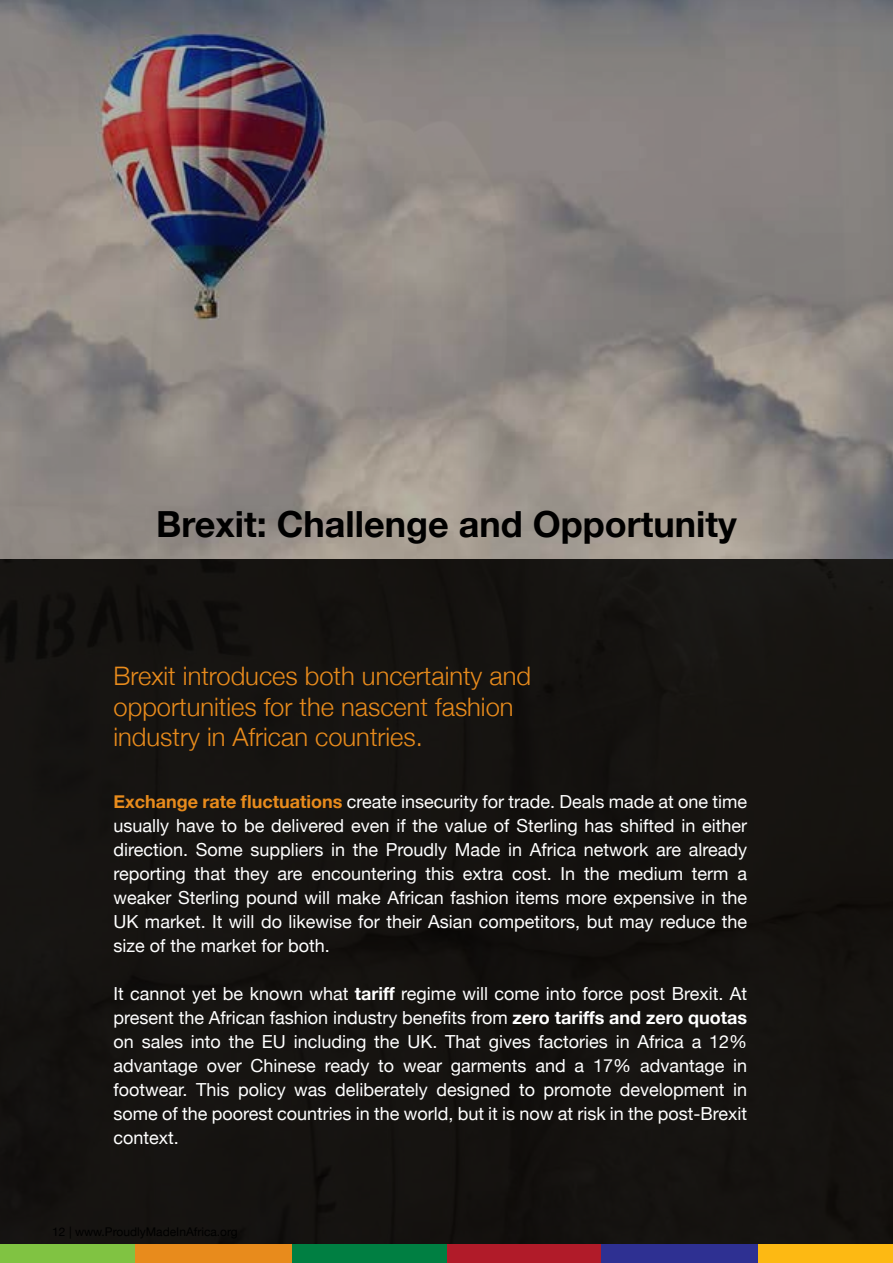
<style>
.page{position:relative;width:893px;height:1263px;background:#161311}
.page>*{position:absolute;margin:0;border:0;box-sizing:border-box;transform-origin:0 0}
.t1{font:700 36px "Helvetica Neue";color:#000}
.t2{font:300 25.5px/30.6px "Helvetica Neue";color:#e88b1c}
.t3{font:18px/24px "Helvetica Neue";color:#fff;text-align:justify}
.s1{font-weight:700;color:#e88b1c}
.s2{font-weight:700}
</style>
<div class="page">
<img style="left:0;top:0;width:893px;height:558px">
<div style="left:0;top:1244px;width:135px;height:19px;background:#80c342"></div>
<div style="left:135px;top:1244px;width:157px;height:19px;background:#e88b1c"></div>
<div style="left:292px;top:1244px;width:157px;height:19px;background:#007f42"></div>
<div style="left:446px;top:1244px;width:157px;height:19px;background:#b11b29"></div>
<div style="left:601px;top:1244px;width:157px;height:19px;background:#2e3092"></div>
<div style="left:758px;top:1244px;width:135px;height:19px;background:#fdb913"></div>
<h1 class="t1" style="left:156px;top:502px;width:582px">Brexit: Challenge and Opportunity</h1>
<h2 class="t2" style="left:114px;top:660px;width:419px">Brexit introduces both uncertainty and opportunities for the nascent fashion industry in African countries.</h2>
<p class="t3" style="left:114px;top:790px;width:635px"><span class="s1">Exchange rate fluctuations</span> create insecurity for trade. Deals made at one time usually have to be delivered even if the value of Sterling has shifted in either direction. Some suppliers in the Proudly Made in Africa network are already reporting that they are encountering this extra cost. In the medium term a weaker Sterling pound will make African fashion items more expensive in the UK market. It will do likewise for their Asian competitors, but may reduce the size of the market for both.</p>
<p class="t3" style="left:114px;top:982px;width:635px">It cannot yet be known what <span class="s2">tariff</span> regime will come into force post Brexit. At present the African fashion industry benefits from <span class="s2">zero tariffs and zero quotas </span>on sales into the EU including the UK. That gives factories in Africa a 12% advantage over Chinese ready to wear garments and a 17% advantage in footwear. This policy was deliberately designed to promote development in some of the poorest countries in the world, but it is now at risk in the post-Brexit context.</p>
</div>
